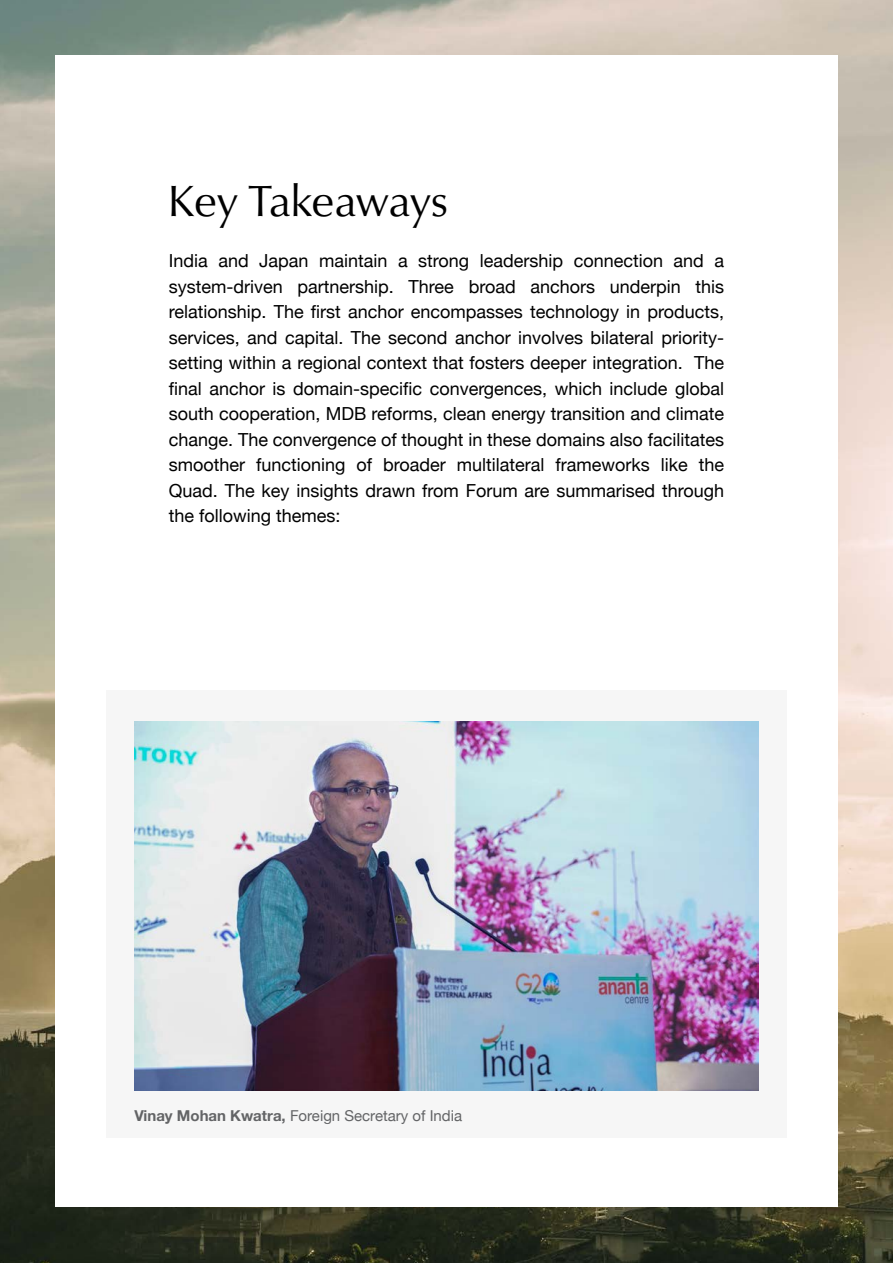
<style>
.page{position:relative;width:893px;height:1263px;background:#fff}
.page>*{position:absolute;margin:0;border:0;box-sizing:border-box;transform-origin:0 0}
.t1{font:45px "Classico URWTOT";letter-spacing:-.015em;color:#000}
.t2{font:18px/25.5px "Helvetica Neue";color:#000;text-align:justify}
.t3{font:15px "Helvetica Neue";color:#636466}
.s1{font-weight:700}
</style>
<div class="page">
<img style="left:0;top:0;width:893px;height:1263px">
<div style="left:55px;top:56px;width:783px;height:1151px;background:#fff"></div>
<div style="left:106px;top:690px;width:681px;height:447px;background:#f6f6f6"></div>
<img style="left:134px;top:722px;width:625px;height:369px">
<h1 class="t1" style="left:168px;top:172px;width:281px">Key Takeaways</h1>
<p class="t2" style="left:169px;top:249px;width:557px">India and Japan maintain a strong leadership connection and a system-driven partnership. Three broad anchors underpin this relationship. The first anchor encompasses technology in products, services, and capital. The second anchor involves bilateral priority&shy;setting within a regional context that fosters deeper integration. The final anchor is domain-specific convergences, which include global south cooperation, MDB reforms, clean energy transition and climate change. The convergence of thought in these domains also facilitates smoother functioning of broader multilateral frameworks like the Quad. The key insights drawn from Forum are summarised through the following themes:</p>
<p class="t3" style="left:134px;top:1105px;width:329px"><span class="s1">Vinay Mohan Kwatra,</span> Foreign Secretary of India</p>
</div>
